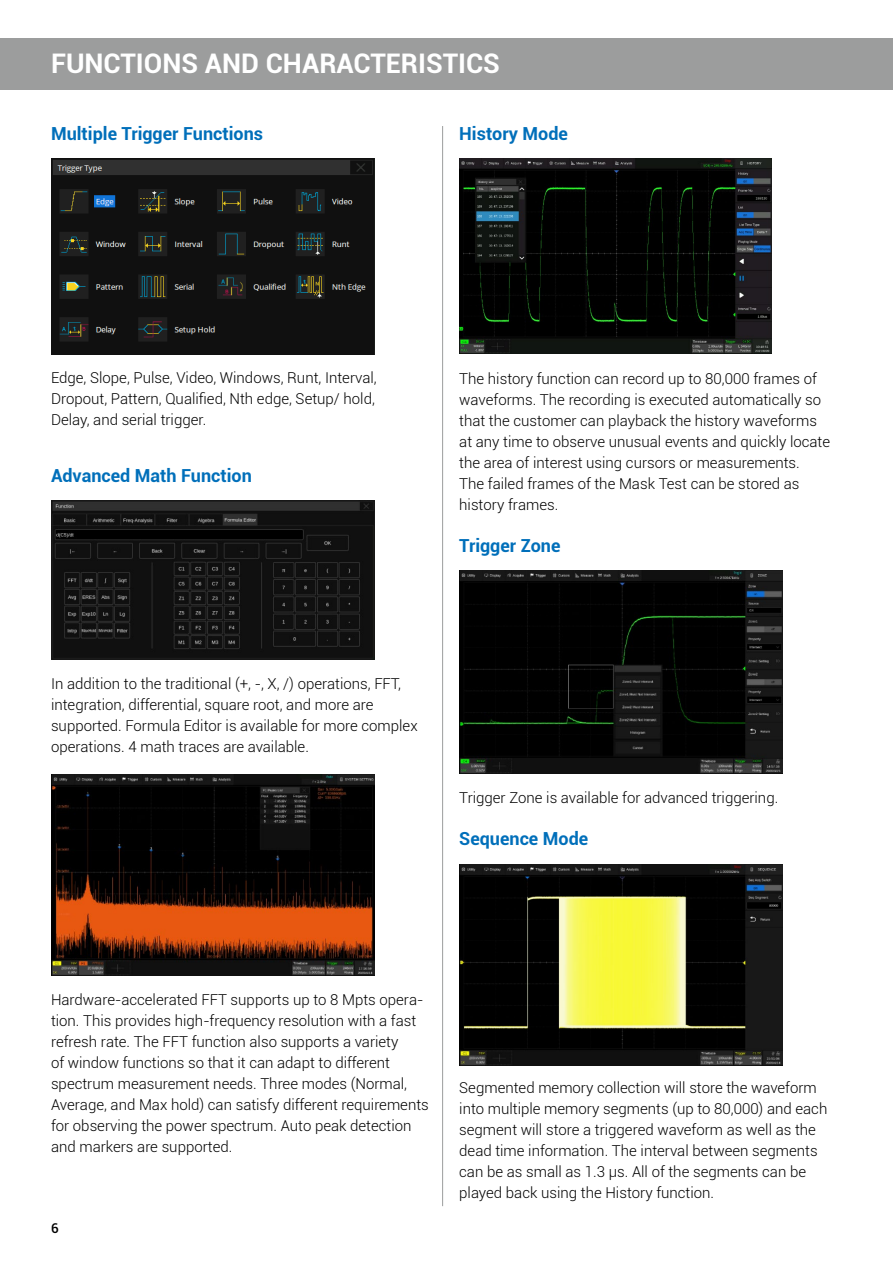
<style>
.page{position:relative;width:893px;height:1263px;background:#fff}
.page>*{position:absolute;margin:0;border:0;box-sizing:border-box;transform-origin:0 0}
.t1{font:700 27px "Roboto";color:#fff}
.t2{font:700 18px "Roboto";color:#006fba}
.t3{font:300 15px/21px "Roboto";color:#000}
.t4{font:500 13.5px "Roboto";color:#000}
</style>
<div class="page">
<div style="left:0;top:38px;width:893px;height:51px;background:#9c9d9d"></div>
<img style="left:51px;top:159px;width:323px;height:195px">
<img style="left:459px;top:571px;width:323px;height:203px">
<img style="left:51px;top:500px;width:323px;height:159px">
<img style="left:51px;top:774px;width:323px;height:202px">
<img style="left:459px;top:158px;width:313px;height:195px">
<img style="left:459px;top:864px;width:323px;height:202px">
<hr style="left:442px;top:126px;width:1px;height:1080px;background:#9c9d9d">
<h1 class="t1" style="left:51px;top:45px;width:450px">FUNCTIONS AND CHARACTERISTICS</h1>
<p class="t2" style="left:51px;top:121px;width:214px">Multiple Trigger Functions</p>
<p class="t2" style="left:459px;top:120px;width:110px">History Mode</p>
<p class="t3" style="left:51px;top:367px;width:327px">Edge, Slope, Pulse, Video, Windows, Runt, Interval,<br>Dropout, Pattern, Qualified, Nth edge, Setup/ hold,<br>Delay, and serial trigger.</p>
<p class="t2" style="left:51px;top:462px;width:202px">Advanced Math Function</p>
<p class="t3" style="left:459px;top:367px;width:372px">The history function can record up to 80,000 frames of waveforms. The recording is executed automatically so that the customer can playback the history waveforms at any time to observe unusual events and quickly -locate the area of interest using cursors or measurements.<br>The failed frames of the Mask Test can be stored as history frames.</p>
<p class="t2" style="left:459px;top:533px;width:103px">Trigger Zone</p>
<p class="t3" style="left:51px;top:672px;width:368px">In addition to the traditional (+, -, X, /) operations, FFT, integration, differential, square root, and more are supported. Formula Editor is available for more complex operations. 4 math traces are available.</p>
<p class="t3" style="left:459px;top:786px;width:320px">Trigger Zone is available for advanced triggering.</p>
<p class="t2" style="left:459px;top:826px;width:130px">Sequence Mode</p>
<p class="t3" style="left:51px;top:989px;width:379px">Hardware-accelerated FFT supports up to 8 Mpts opera&shy;tion. This provides high-frequency resolution with a fast refresh rate. The FFT function also supports a variety<br>of window functions so that it can adapt to different spectrum measurement needs. Three modes (Normal, Average, and Max hold) can satisfy different requirements for observing the power spectrum. Auto peak detection and markers are supported.</p>
<p class="t4" style="left:51px;top:1219px;width:9px">6</p>
<p class="t3" style="left:459px;top:1077px;width:370px">Segmented memory collection will store the waveform into multiple memory segments (up to 80,000) and each segment will store a triggered waveform as well as the dead time information. The interval between segments can be as small as 1.3 μs. All of the segments can be played back using the History function.</p>
</div>
